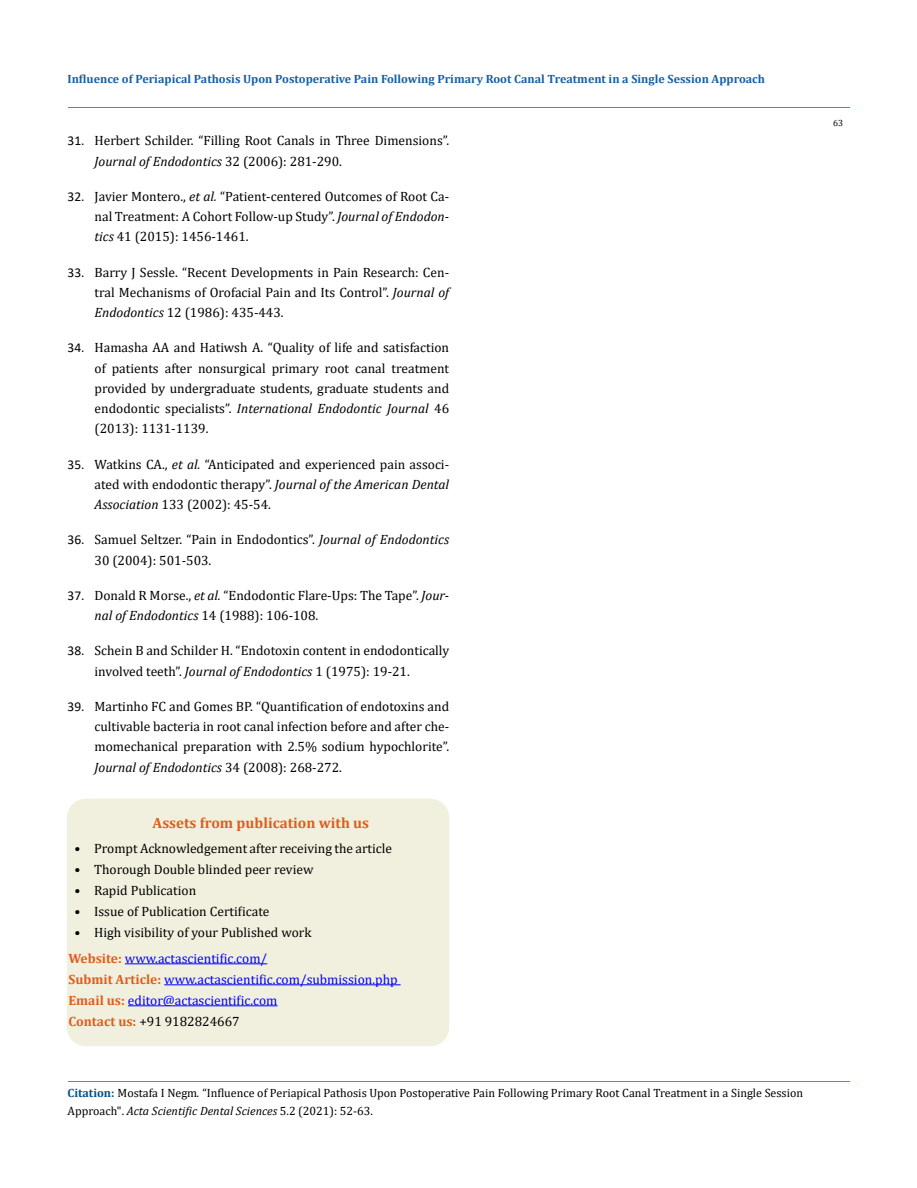
<style>
.page{position:relative;width:917px;height:1188px;background:#fff}
.page>*{position:absolute;margin:0;border:0;box-sizing:border-box;transform-origin:0 0}
.t1{font:700 15px "Cambria";color:#e05d1a}
.t2{font:13.5px/20.2px "Cambria";color:#000;text-align:justify}
.t3{font:13.5px/21px "Cambria";color:#00f}
.t4{font:12px/18px "Cambria";color:#000}
.t5{font:700 12px "Cambria";color:#1560a6}
.t6{font:9px "Cambria";color:#000}
.s1{font-family:"Calibri"}
.s2{font-style:italic}
.s3{font-weight:700;color:#e05d1a}
.s4{color:#000}
.s5{font-weight:700;color:#035089}
</style>
<div class="page">
<div style="left:68px;top:800px;width:380px;height:246px;background:#f1f0de;border-radius:18px"></div>
<div style="left:67px;top:799px;width:382px;height:247px;border:2px solid #f1f0de;border-radius:18px"></div>
<hr style="left:125px;top:963px;width:142px;height:1px;background:#00f">
<hr style="left:164px;top:984px;width:236px;height:1px;background:#00f">
<hr style="left:128px;top:1005px;width:149px;height:1px;background:#00f">
<hr style="left:68px;top:108px;width:781px;height:1px;background:#e05d1a">
<hr style="left:68px;top:1082px;width:781px;height:1px;background:#e05d1a">
<p class="t5" style="left:68px;top:70px;width:699px">Influence of Periapical Pathosis Upon Postoperative Pain Following Primary Root Canal Treatment in a Single Session Approach</p>
<p class="t2" style="left:94px;top:131px;width:356px;text-indent:-27px"><span class="s1">31.</span> Herbert Schilder. “Filling Root Canals in Three Dimensions”.<br><span class="s2">Journal of Endodontics</span> 32 (2006): 281-290.</p>
<p class="t2" style="left:94px;top:186px;width:356px;text-indent:-27px"><span class="s1">32.</span> Javier Montero., <span class="s2">et al.</span> “Patient-centered Outcomes of Root Ca&shy;nal Treatment: A Cohort Follow-up Study”. <span class="s2">Journal of Endodon&shy;tics</span> 41 (2015): 1456-1461.</p>
<p class="t2" style="left:94px;top:262px;width:356px;text-indent:-27px"><span class="s1">33.</span> Barry J Sessle. “Recent Developments in Pain Research: Cen&shy;tral Mechanisms of Orofacial Pain and Its Control”. <span class="s2">Journal of Endodontics</span> 12 (1986): 435-443.</p>
<p class="t2" style="left:94px;top:338px;width:356px;text-indent:-27px"><span class="s1">34.</span> Hamasha AA and Hatiwsh A. “Quality of life and satisfaction of patients after nonsurgical primary root canal treatment provided by undergraduate students, graduate students and endodontic specialists”. <span class="s2">International Endodontic Journal</span> 46 (2013): 1131-1139.</p>
<p class="t2" style="left:94px;top:454px;width:356px;text-indent:-27px"><span class="s1">35.</span> Watkins CA., <span class="s2">et al.</span> “Anticipated and experienced pain associ&shy;ated with endodontic therapy”. <span class="s2">Journal of the American Dental Association</span> 133 (2002): 45-54.</p>
<p class="t2" style="left:94px;top:530px;width:356px;text-indent:-27px"><span class="s1">36.</span> Samuel Seltzer. “Pain in Endodontics”. <span class="s2">Journal of Endodontics<br></span>30 (2004): 501-503.</p>
<p class="t2" style="left:94px;top:585px;width:356px;text-indent:-27px"><span class="s1">37.</span> Donald R Morse., <span class="s2">et al.</span> “Endodontic Flare-Ups: The Tape”. <span class="s2">Jour&shy;nal of Endodontics</span> 14 (1988): 106-108.</p>
<p class="t2" style="left:94px;top:641px;width:356px;text-indent:-27px"><span class="s1">38.</span> Schein B and Schilder H. “Endotoxin content in endodontically involved teeth”. <span class="s2">Journal of Endodontics</span> 1 (1975): 19-21.</p>
<p class="t2" style="left:94px;top:696px;width:356px;text-indent:-27px"><span class="s1">39.</span> Martinho FC and Gomes BP. “Quantification of endotoxins and cultivable bacteria in root canal infection before and after che&shy;momechanical preparation with 2.5% sodium hypochlorite”.<br><span class="s2">Journal of Endodontics</span> 34 (2008): 268-272.</p>
<p class="t1" style="left:153px;top:812px;width:218px">Assets from publication with us</p>
<p class="t2" style="left:75px;top:839px;width:319px">• Prompt Acknowledgement after receiving the article</p>
<p class="t2" style="left:75px;top:860px;width:240px">• Thorough Double blinded peer review</p>
<p class="t2" style="left:75px;top:881px;width:123px">• Rapid Publication</p>
<p class="t2" style="left:75px;top:902px;width:196px">• Issue of Publication Certificate</p>
<p class="t2" style="left:75px;top:923px;width:238px">• High visibility of your Published work</p>
<p class="t3" style="left:68px;top:948px;width:330px"><span class="s3">Website:</span> www.actascientific.com/<br><span class="s3">Submit Article:</span> www.actascientific.com/submission.php <span class="s3">Email us:</span> editor@actascientific.com<br><span class="s3">Contact us:</span> <span class="s4">+91 9182824667</span></p>
<p class="t4" style="left:68px;top:1084px;width:737px"><span class="s5">Citation:</span> Mostafa I Negm<span class="s2">.</span> “Influence of Periapical Pathosis Upon Postoperative Pain Following Primary Root Canal Treatment in a Single Session<br>Approach". <span class="s2">Acta Scientific Dental Sciences</span> 5.2 (2021): 52-63.</p>
<p class="t6" style="left:833px;top:118px;width:11px">63</p>
</div>
